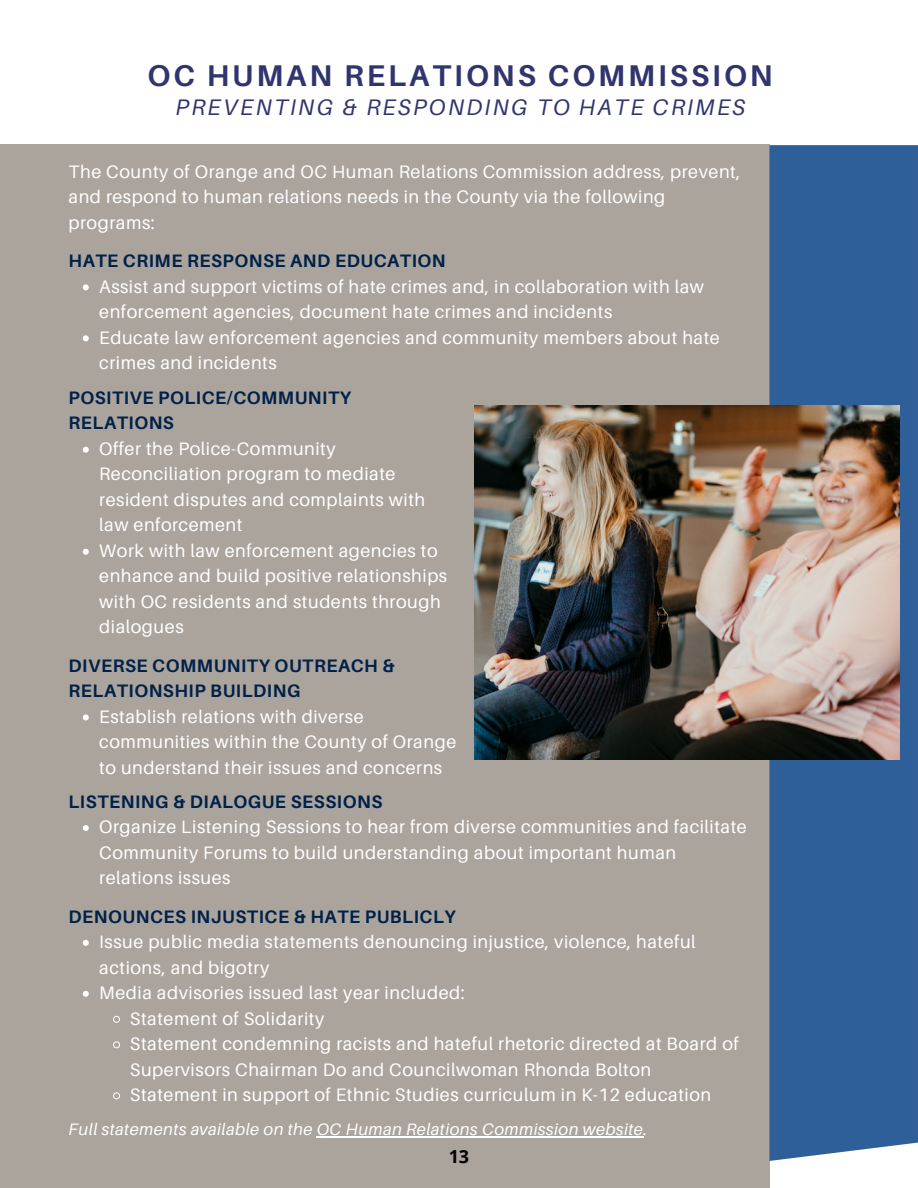
<style>
.page{position:relative;width:918px;height:1188px;background:#fff}
.page>*{position:absolute;margin:0;border:0;box-sizing:border-box;transform-origin:0 0}
.t1{font:700 30px "Aileron";letter-spacing:.1em;color:#31356e}
.t2{font:italic 22.5px "Aileron";letter-spacing:.1em;color:#31356e}
.t3{font:18px/25.5px "Aileron";letter-spacing:.03em;color:#fff}
.t4{font:700 18px/25.5px "Aileron";letter-spacing:.03em;color:#002149}
.t5{font:700 18px "Open Sans";color:#000}
.t6{font:italic 16.5px "Aileron";letter-spacing:.03em;color:#fff}
</style>
<div class="page">
<div style="left:0;top:145px;width:769px;height:1043px;background:#aaa49d"></div>
<svg style="left:83px;top:284px;width:6px;height:6px"></svg>
<svg style="left:83px;top:335px;width:6px;height:6px"></svg>
<div style="left:769px;top:145px;width:149px;height:1016px;background:#2f5f98"></div>
<hr style="left:317px;top:1136px;width:279px;height:1px;background:#fff">
<hr style="left:596px;top:1136px;width:47px;height:1px;background:#fff">
<img style="left:474px;top:405px;width:426px;height:354px">
<svg style="left:83px;top:447px;width:6px;height:6px"></svg>
<svg style="left:83px;top:549px;width:6px;height:6px"></svg>
<svg style="left:83px;top:714px;width:6px;height:6px"></svg>
<svg style="left:83px;top:825px;width:6px;height:6px"></svg>
<svg style="left:83px;top:940px;width:6px;height:6px"></svg>
<svg style="left:83px;top:991px;width:6px;height:6px"></svg>
<svg style="left:113px;top:1015px;width:7px;height:8px"></svg>
<svg style="left:113px;top:1041px;width:7px;height:8px"></svg>
<svg style="left:113px;top:1092px;width:7px;height:8px"></svg>
<h1 class="t1" style="left:147px;top:57px;width:627px">OC HUMAN RELATIONS COMMISSION</h1>
<p class="t2" style="left:176px;top:94px;width:571px">PREVENTING &amp; RESPONDING TO HATE CRIMES</p>
<p class="t3" style="left:69px;top:158px;width:673px">The County of Orange and OC Human Relations Commission address, prevent, and respond to human relations needs in the County via the following programs:</p>
<p class="t4" style="left:69px;top:248px;width:379px">HATE CRIME RESPONSE AND EDUCATION</p>
<p class="t3" style="left:99px;top:273px;width:622px">Assist and support victims of hate crimes and, in collaboration with law enforcement agencies, document hate crimes and incidents<br>Educate law enforcement agencies and community members about hate crimes and incidents</p>
<p class="t4" style="left:69px;top:385px;width:284px">POSITIVE POLICE/COMMUNITY<br>RELATIONS</p>
<p class="t3" style="left:99px;top:436px;width:349px">Offer the Police-Community<br>Reconciliation program to mediate resident disputes and complaints with law enforcement<br>Work with law enforcement agencies to enhance and build positive relationships with OC residents and students through dialogues</p>
<p class="t4" style="left:69px;top:652px;width:328px">DIVERSE COMMUNITY OUTREACH &amp;<br>RELATIONSHIP BUILDING</p>
<p class="t3" style="left:99px;top:703px;width:359px">Establish relations with diverse communities within the County of Orange to understand their issues and concerns</p>
<p class="t4" style="left:69px;top:788px;width:315px">LISTENING &amp; DIALOGUE SESSIONS</p>
<p class="t3" style="left:99px;top:814px;width:649px">Organize Listening Sessions to hear from diverse communities and facilitate<br>Community Forums to build understanding about important human relations issues</p>
<p class="t4" style="left:69px;top:903px;width:389px">DENOUNCES INJUSTICE &amp; HATE PUBLICLY</p>
<p class="t3" style="left:99px;top:929px;width:598px">Issue public media statements denouncing injustice, violence, hateful</p>
<p class="t3" style="left:99px;top:954px;width:172px">actions, and bigotry</p>
<p class="t3" style="left:99px;top:980px;width:367px">Media advisories issued last year included:</p>
<p class="t3" style="left:130px;top:1005px;width:196px">Statement of Solidarity</p>
<p class="t3" style="left:130px;top:1031px;width:610px">Statement condemning racists and hateful rhetoric directed at Board of</p>
<p class="t3" style="left:130px;top:1056px;width:523px">Supervisors Chairman Do and Councilwoman Rhonda Bolton</p>
<p class="t3" style="left:130px;top:1082px;width:583px">Statement in support of Ethnic Studies curriculum in K-12 education</p>
<p class="t6" style="left:69px;top:1119px;width:580px">Full statements available on the OC Human Relations Commission website.</p>
<p class="t5" style="left:449px;top:1144px;width:22px">13</p>
</div>
